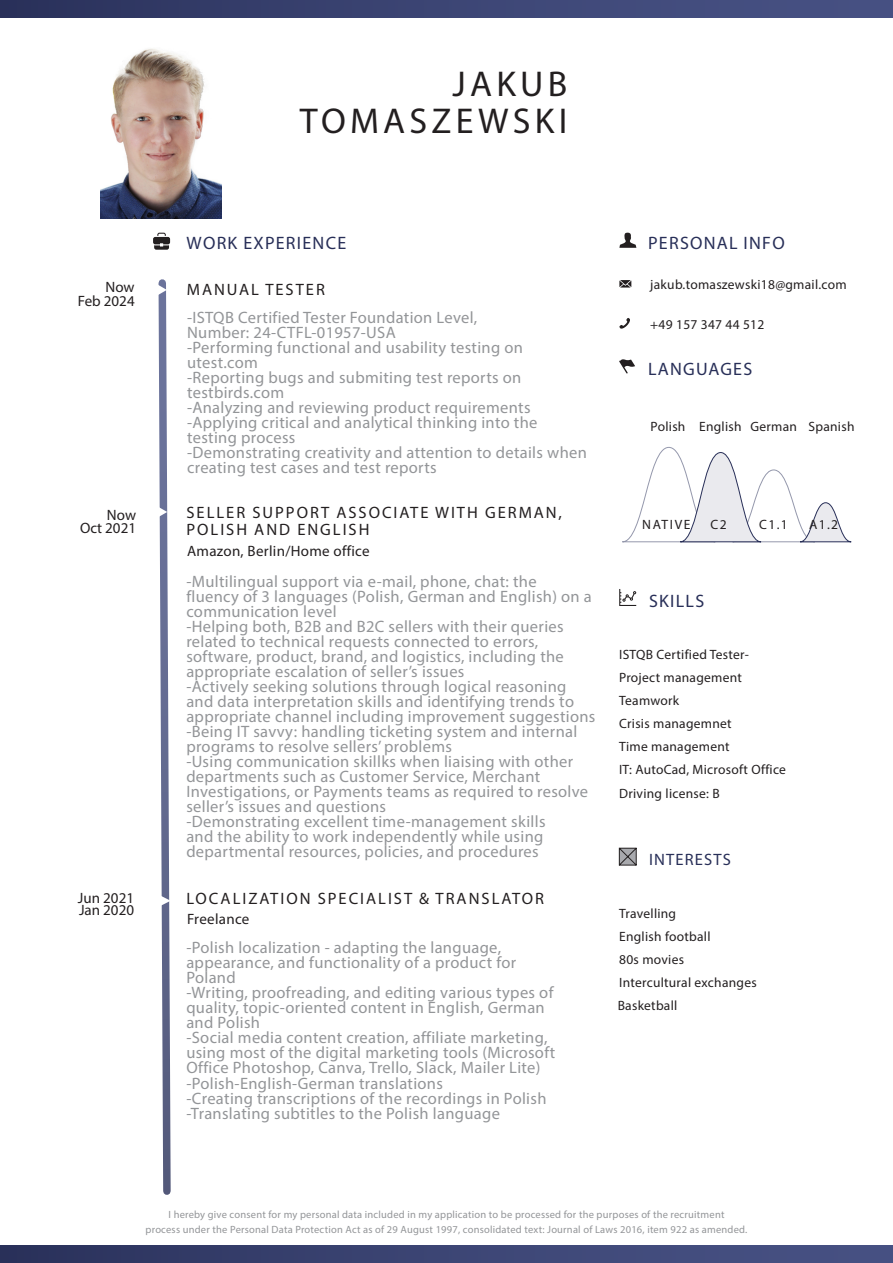
<style>
.page{position:relative;width:893px;height:1263px;background:#fff}
.page>*{position:absolute;margin:0;border:0;box-sizing:border-box;transform-origin:0 0}
.Name{font:36px "Myriad Pro";letter-spacing:.12em;color:#231f20}
.Section_Title{font:18px "Myriad Pro";letter-spacing:.07em;color:#282f58}
._15pt_-_Regular_-_Le{font:16.5px/15px "Myriad Pro";letter-spacing:.02em;color:#939598}
.Job___Education_Titl{font:16.5px/16.5px "Myriad Pro";letter-spacing:.12em;color:#231f20}
.Section_Title-2{font:16.5px "Myriad Pro";letter-spacing:.07em;color:#282f58}
.Dates{font:15px/12px "Myriad Pro";color:#231f20}
._15pt_-_Regular_-_Le-2{font:15px "Myriad Pro";letter-spacing:.02em;color:#231f20}
._15pt_-_Regular_-_Le-3{font:13.5px "Myriad Pro";letter-spacing:.02em;color:#231f20}
._9pt_-_Regular_-_Cen{font:13.5px "Myriad Pro";letter-spacing:.02em;color:#231f20}
.Job___Education_Titl-2{font:13.5px "Myriad Pro";letter-spacing:.115em;color:#231f20}
._15pt_-_Regular_-_Le-4{font:10.5px "Myriad Pro";letter-spacing:.02em;color:#939598}
</style>
<div class="page">
<div style="left:0;top:0;width:893px;height:17px;background:linear-gradient(to right,#2c335d,#4a5487)"></div>
<div style="left:0;top:1246px;width:893px;height:17px;background:linear-gradient(to right,#2c335d,#4a5487)"></div>
<svg style="left:619px;top:233px;width:17px;height:15px"></svg>
<svg style="left:619px;top:280px;width:12px;height:8px"></svg>
<svg style="left:619px;top:318px;width:11px;height:11px"></svg>
<svg style="left:153px;top:233px;width:17px;height:17px"></svg>
<svg style="left:619px;top:359px;width:16px;height:14px"></svg>
<svg style="left:619px;top:589px;width:17px;height:17px"></svg>
<img style="left:101px;top:48px;width:120px;height:170px">
<svg style="left:619px;top:847px;width:18px;height:19px"></svg>
<svg style="left:622px;top:447px;width:230px;height:95px"></svg>
<svg style="left:158px;top:279px;width:13px;height:916px"></svg>
<p class="Name" style="left:452px;top:62px;width:116px">JAKUB</p>
<p class="Name" style="left:300px;top:99px;width:269px">TOMASZEWSKI</p>
<p class="Dates" style="left:106px;top:281px;width:31px">Now</p>
<p class="Dates" style="left:78px;top:295px;width:58px">Feb 2024</p>
<p class="Dates" style="left:107px;top:508px;width:31px">Now</p>
<p class="Dates" style="left:80px;top:522px;width:57px">Oct 2021</p>
<p class="Section_Title" style="left:187px;top:232px;width:161px">WORK EXPERIENCE</p>
<p class="Job___Education_Titl" style="left:187px;top:281px;width:139px">MANUAL TESTER</p>
<p class="_15pt_-_Regular_-_Le" style="left:187px;top:310px;width:401px">-ISTQB Certified Tester Foundation Level,<br>Number: 24-CTFL-01957-USA<br>-Performing functional and usability testing on utest.com<br>-Reporting bugs and submiting test reports on testbirds.com<br>-Analyzing and reviewing product requirements -Applying critical and analytical thinking into the testing process<br>-Demonstrating creativity and attention to details when creating test cases and test reports</p>
<p class="Job___Education_Titl" style="left:187px;top:504px;width:377px">SELLER SUPPORT ASSOCIATE WITH GERMAN,<br>POLISH AND ENGLISH</p>
<p class="_15pt_-_Regular_-_Le-2" style="left:187px;top:541px;width:184px">Amazon, Berlin/Home office</p>
<p class="_15pt_-_Regular_-_Le" style="left:186px;top:574px;width:411px">-Multilingual support via e-mail, phone, chat: the<br>fluency of 3 languages (Polish, German and English) on a communication level<br>-Helping both, B2B and B2C sellers with their queries related to technical requests connected to errors, software, product, brand, and logistics, including the appropriate escalation of seller’s issues<br>-Actively seeking solutions through logical reasoning and data interpretation skills and identifying trends to appropriate channel including improvement suggestions -Being IT savvy: handling ticketing system and internal programs to resolve sellers’ problems<br>-Using communication skillks when liaising with other departments such as Customer Service, Merchant Investigations, or Payments teams as required to resolve seller’s issues and questions<br>-Demonstrating excellent time-management skills<br>and the ability to work independently while using departmental resources, policies, and procedures</p>
<p class="Dates" style="left:78px;top:892px;width:58px">Jun 2021<br>Jan 2020</p>
<p class="Job___Education_Titl" style="left:187px;top:890px;width:359px">LOCALIZATION SPECIALIST &amp; TRANSLATOR</p>
<p class="_15pt_-_Regular_-_Le-2" style="left:187px;top:909px;width:64px">Freelance</p>
<p class="_15pt_-_Regular_-_Le" style="left:186px;top:940px;width:331px">-Polish localization - adapting the language, appearance, and functionality of a product for<br>Poland</p>
<p class="_15pt_-_Regular_-_Le" style="left:186px;top:985px;width:369px">-Writing, proofreading, and editing various types of quality, topic-oriented content in English, German and Polish</p>
<p class="_15pt_-_Regular_-_Le" style="left:186px;top:1030px;width:370px">-Social media content creation, affiliate marketing, using most of the digital marketing tools (Microsoft<br>Office Photoshop, Canva, Trello, Slack, Mailer Lite)</p>
<p class="_15pt_-_Regular_-_Le" style="left:186px;top:1075px;width:258px">-Polish-English-German translations</p>
<p class="_15pt_-_Regular_-_Le" style="left:186px;top:1090px;width:362px">-Creating transcriptions of the recordings in Polish</p>
<p class="_15pt_-_Regular_-_Le" style="left:186px;top:1105px;width:315px">-Translating subtitles to the Polish language</p>
<p class="Section_Title" style="left:648px;top:232px;width:138px">PERSONAL INFO</p>
<p class="_15pt_-_Regular_-_Le-3" style="left:650px;top:276px;width:198px">jakub.tomaszewski18@gmail.com</p>
<p class="_15pt_-_Regular_-_Le-3" style="left:650px;top:316px;width:116px">+49 157 347 44 512</p>
<p class="Section_Title" style="left:648px;top:358px;width:106px">LANGUAGES</p>
<p class="_9pt_-_Regular_-_Cen" style="left:651px;top:418px;width:36px">Polish</p>
<p class="_9pt_-_Regular_-_Cen" style="left:699px;top:418px;width:44px">English</p>
<p class="_9pt_-_Regular_-_Cen" style="left:750px;top:418px;width:48px">German</p>
<p class="_9pt_-_Regular_-_Cen" style="left:808px;top:418px;width:47px">Spanish</p>
<p class="Job___Education_Titl-2" style="left:642px;top:516px;width:50px">NATIVE</p>
<p class="Job___Education_Titl-2" style="left:710px;top:516px;width:18px">C2</p>
<p class="Job___Education_Titl-2" style="left:759px;top:516px;width:30px">C1.1</p>
<p class="Job___Education_Titl-2" style="left:809px;top:516px;width:31px">A1.2</p>
<p class="Section_Title" style="left:649px;top:590px;width:57px">SKILLS</p>
<p class="_15pt_-_Regular_-_Le-3" style="left:619px;top:646px;width:131px">ISTQB Certified Tester-</p>
<p class="_15pt_-_Regular_-_Le-3" style="left:619px;top:669px;width:124px">Project management</p>
<p class="_15pt_-_Regular_-_Le-3" style="left:619px;top:692px;width:62px">Teamwork</p>
<p class="_15pt_-_Regular_-_Le-3" style="left:619px;top:715px;width:114px">Crisis managemnet</p>
<p class="_15pt_-_Regular_-_Le-3" style="left:619px;top:738px;width:112px">Time management</p>
<p class="_15pt_-_Regular_-_Le-3" style="left:619px;top:785px;width:102px">Driving license: B</p>
<p class="_15pt_-_Regular_-_Le-3" style="left:619px;top:761px;width:168px">IT: AutoCad, Microsoft Office</p>
<p class="Section_Title-2" style="left:649px;top:849px;width:83px">INTERESTS</p>
<p class="_15pt_-_Regular_-_Le-3" style="left:619px;top:905px;width:58px">Travelling</p>
<p class="_15pt_-_Regular_-_Le-3" style="left:619px;top:928px;width:93px">English football</p>
<p class="_15pt_-_Regular_-_Le-3" style="left:619px;top:951px;width:66px">80s movies</p>
<p class="_15pt_-_Regular_-_Le-3" style="left:619px;top:974px;width:139px">Intercultural exchanges</p>
<p class="_15pt_-_Regular_-_Le-3" style="left:618px;top:997px;width:61px">Basketball</p>
<p class="_15pt_-_Regular_-_Le-4" style="left:169px;top:1208px;width:557px">I hereby give consent for my personal data included in my application to be processed for the purposes of the recruitment</p>
<p class="_15pt_-_Regular_-_Le-4" style="left:146px;top:1223px;width:603px">process under the Personal Data Protection Act as of 29 August 1997, consolidated text: Journal of Laws 2016, item 922 as amended.</p>
</div>
